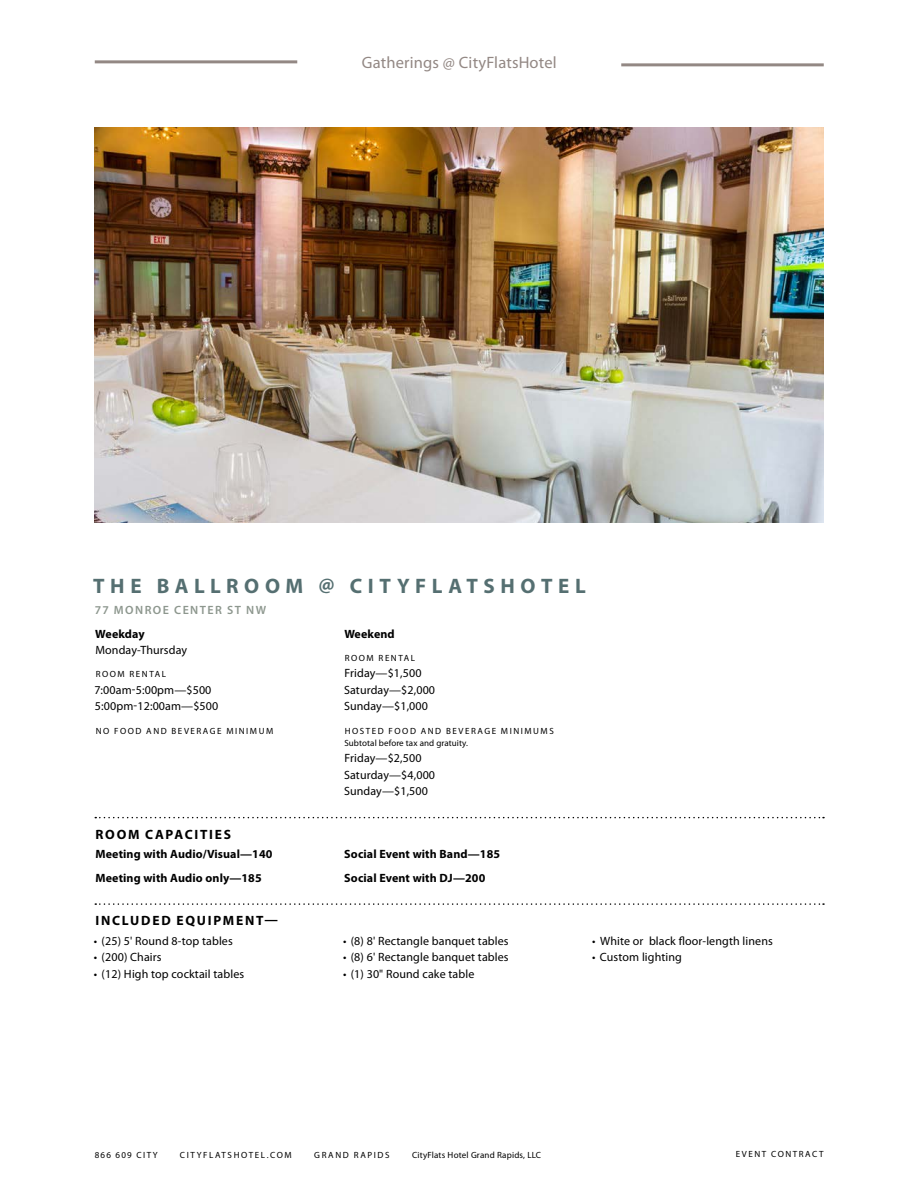
<style>
.page{position:relative;width:918px;height:1188px;background:#fff}
.page>*{position:absolute;margin:0;border:0;box-sizing:border-box;transform-origin:0 0}
.t1{font:700 21px "Myriad Pro";letter-spacing:.265em;color:#556f71}
.t2{font:16.5px "Myriad Pro";letter-spacing:.01em;color:#938884}
.t3{font:700 13.5px "Myriad Pro";letter-spacing:.13em;color:#000}
.t4{font:12px/16.5px "Myriad Pro";letter-spacing:.01em;color:#000}
.t5{font:700 12px/23.2px "Myriad Pro";letter-spacing:.01em;color:#000}
.t6{font:600 12px "Myriad Pro";letter-spacing:.12em;color:#8d978e}
.t7{font:9px/12px "Myriad Pro";letter-spacing:.17em;color:#000}
.t8{font:9px "Myriad Pro";letter-spacing:.02em;color:#000}
.t9{font:9px "Myriad Pro";letter-spacing:.14em;color:#000}
</style>
<div class="page">
<hr style="left:95px;top:60px;width:202px;height:3px;background:#938884">
<hr style="left:621px;top:63px;width:203px;height:3px;background:#938884">
<svg style="left:95px;top:817px;width:729px;height:1px"></svg>
<svg style="left:95px;top:903px;width:729px;height:2px"></svg>
<img style="left:94px;top:127px;width:730px;height:396px">
<h2 class="t2" style="left:362px;top:54px;width:196px">Gatherings @ CityFlatsHotel</h2>
<h1 class="t1" style="left:93px;top:574px;width:494px">THE BALLROOM @ CITYFLATSHOTEL</h1>
<p class="t6" style="left:95px;top:603px;width:173px">77 MONROE CENTER ST NW</p>
<p class="t5" style="left:95px;top:622px;width:51px">Weekday</p>
<p class="t4" style="left:95px;top:642px;width:93px">Monday-Thursday</p>
<p class="t7" style="left:96px;top:669px;width:72px">ROOM RENTAL</p>
<p class="t4" style="left:94px;top:682px;width:126px">7:00am-5:00pm—$500<br>5:00pm-12:00am—$500</p>
<p class="t7" style="left:96px;top:725px;width:179px">NO FOOD AND BEVERAGE MINIMUM</p>
<p class="t5" style="left:344px;top:622px;width:52px">Weekend</p>
<p class="t7" style="left:345px;top:652px;width:72px">ROOM RENTAL</p>
<p class="t4" style="left:344px;top:665px;width:93px">Friday—$1,500<br>Saturday—$2,000<br>Sunday—$1,000</p>
<p class="t7" style="left:344px;top:725px;width:211px">HOSTED FOOD AND BEVERAGE MINIMUMS<br>Subtotal before tax and gratuity.</p>
<p class="t4" style="left:344px;top:750px;width:93px">Friday—$2,500<br>Saturday—$4,000<br>Sunday—$1,500</p>
<p class="t3" style="left:96px;top:827px;width:137px">ROOM CAPACITIES</p>
<p class="t5" style="left:95px;top:843px;width:179px">Meeting with Audio/Visual—140<br>Meeting with Audio only—185</p>
<p class="t5" style="left:344px;top:843px;width:157px">Social Event with Band—185<br>Social Event with DJ—200</p>
<p class="t3" style="left:96px;top:913px;width:184px">INCLUDED EQUIPMENT—</p>
<p class="t4" style="left:94px;top:933px;width:140px">• (25) 5' Round 8-top tables</p>
<p class="t4" style="left:94px;top:949px;width:69px">• (200) Chairs</p>
<p class="t4" style="left:94px;top:966px;width:152px">• (12) High top cocktail tables</p>
<p class="t4" style="left:343px;top:933px;width:167px">• (8) 8' Rectangle banquet tables</p>
<p class="t4" style="left:343px;top:949px;width:167px">• (8) 6' Rectangle banquet tables</p>
<p class="t4" style="left:343px;top:966px;width:133px">• (1) 30" Round cake table</p>
<p class="t4" style="left:592px;top:933px;width:182px">• White or black floor-length linens</p>
<p class="t4" style="left:592px;top:949px;width:91px">• Custom lighting</p>
<p class="t9" style="left:95px;top:1150px;width:64px">866 609 CITY</p>
<p class="t7" style="left:180px;top:1149px;width:113px">CITYFLATSHOTEL.COM</p>
<p class="t7" style="left:314px;top:1149px;width:77px">GRAND RAPIDS</p>
<p class="t8" style="left:412px;top:1150px;width:130px">CityFlats Hotel Grand Rapids, LLC</p>
<p class="t7" style="left:736px;top:1148px;width:89px">EVENT CONTRACT</p>
</div>
